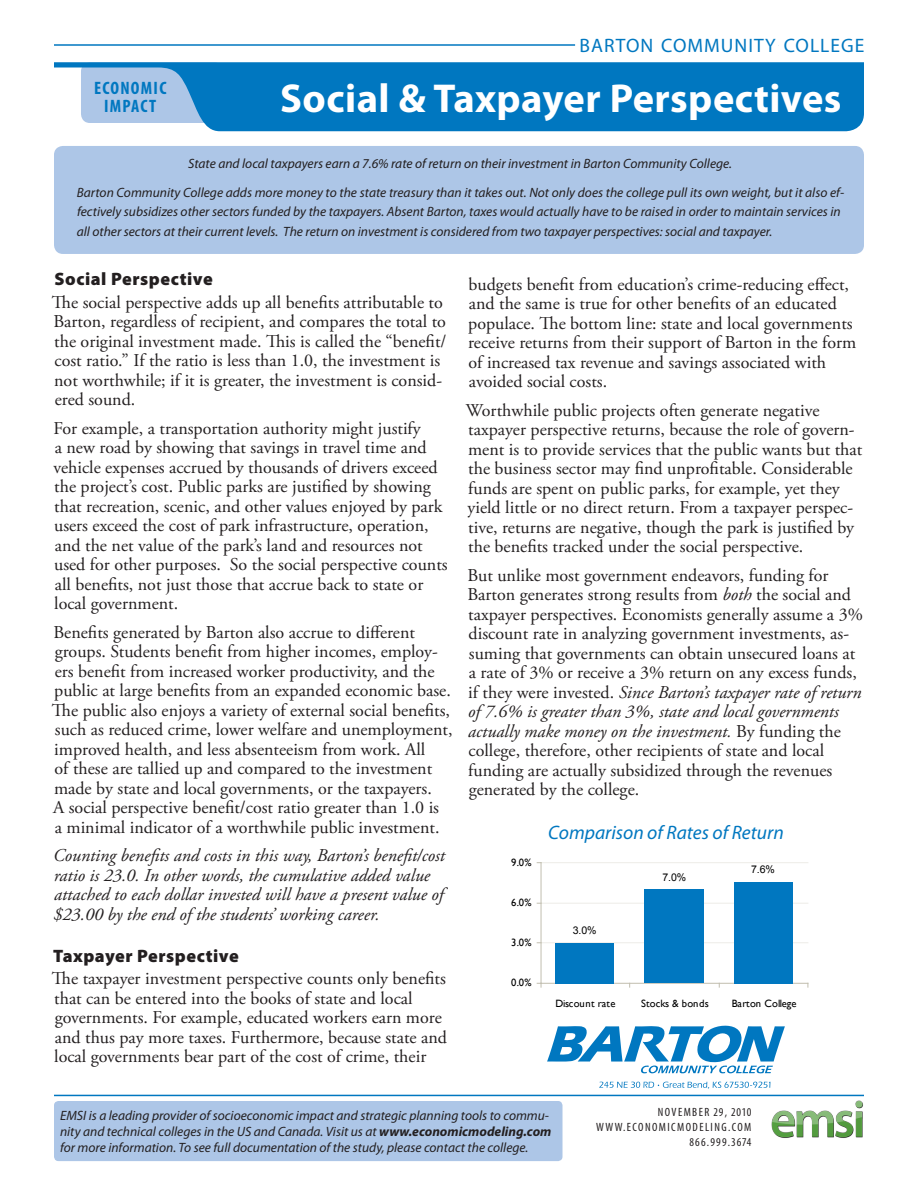
<style>
.page{position:relative;width:918px;height:1188px;background:#fff}
.page>*{position:absolute;margin:0;border:0;box-sizing:border-box;transform-origin:0 0}
.t1{font:700 40.5px "Myriad Pro";letter-spacing:.01em;color:#fff}
.A_-_Graph_Title{font:italic 19.5px "Myriad Pro";color:#0077c0}
.College_Name{font:19.5px "Myriad Pro";letter-spacing:.05em;color:#0077c0}
.t2{font:18px/19.5px "Adobe Garamond Pro";color:#231f20}
.t3{font:italic 18px/19.5px "Adobe Garamond Pro";color:#231f20}
.Heading_1{font:900 18px "Myriad Pro";letter-spacing:.03em;color:#231f20}
.Economic_Impact{font:700 condensed 18px "Myriad Pro";letter-spacing:.07em;color:#0077c0}
.Top_Box_text{font:italic 13.5px/19.5px "Myriad Pro";color:#231f20}
.A_-_SmallPrint{font:italic 13.5px/16.2px "Myriad Pro";color:#231f20}
.bottom_text{font:condensed 12px "Myriad Pro";letter-spacing:.12em;color:#231f20}
.bottom_text-2{font:condensed 12px "Myriad Pro";letter-spacing:.1em;color:#231f20}
.t4{font:10.65px "Gill Sans";letter-spacing:-.005em;color:#000}
.t5{font:10.65px "Arial";color:#000}
.t6{font:10.65px "Gill Sans";letter-spacing:.015em;color:#000}
.s1{font-style:italic}
.s2{font-weight:700}
</style>
<div class="page">
<hr style="left:541px;top:943px;width:267px;height:1px;background:#edece7">
<hr style="left:541px;top:903px;width:267px;height:1px;background:#edece7">
<hr style="left:541px;top:862px;width:267px;height:1px;background:#edece7">
<hr style="left:541px;top:863px;width:1px;height:120px;background:#c1beaf">
<hr style="left:541px;top:983px;width:267px;height:1px;background:#c1beaf">
<div style="left:54px;top:146px;width:810px;height:108px;background:#adc6e7;border-radius:9px"></div>
<svg style="left:54px;top:62px;width:514px;height:69px;background:#328fcb"></svg>
<hr style="left:54px;top:44px;width:810px;height:2px;background:#0077c0">
<svg style="left:568px;top:44px;width:296px;height:106px"></svg>
<div style="left:54px;top:1101px;width:508px;height:60px;background:#adc6e7;border-radius:4px"></div>
<hr style="left:54px;top:1095px;width:810px;height:1px;background:#0077c0">
<img style="left:771px;top:1100px;width:92px;height:38px">
<div style="left:555px;top:943px;width:59px;height:40px;background:#0077c0"></div>
<div style="left:644px;top:889px;width:60px;height:94px;background:#0077c0"></div>
<div style="left:734px;top:882px;width:59px;height:101px;background:#0077c0"></div>
<svg style="left:547px;top:1026px;width:238px;height:48px"></svg>
<svg style="left:599px;top:1082px;width:171px;height:7px"></svg>
<p class="Economic_Impact" style="left:94px;top:77px;width:74px">ECONOMIC</p>
<p class="Economic_Impact" style="left:104px;top:95px;width:54px">IMPACT</p>
<p class="College_Name" style="left:580px;top:33px;width:286px">BARTON COMMUNITY COLLEGE</p>
<p class="t1" style="left:280px;top:72px;width:563px">Social &amp; Taxpayer Perspectives</p>
<p class="Top_Box_text" style="left:188px;top:154px;width:545px">State and local taxpayers earn a 7.6% rate of return on their investment in Barton Community College.</p>
<p class="Top_Box_text" style="left:77px;top:182px;width:769px">Barton Community College adds more money to the state treasury than it takes out. Not only does the college pull its own weight, but it also ef&shy;fectively subsidizes other sectors funded by the taxpayers. Absent Barton, taxes would actually have to be raised in order to maintain services in all other sectors at their current levels. The return on investment is considered from two taxpayer perspectives: social and taxpayer.</p>
<p class="Heading_1" style="left:54px;top:267px;width:160px">Social Perspective</p>
<p class="t2" style="left:52px;top:293px;width:396px">The social perspective adds up all benefits attributable to Barton, regardless of recipient, and compares the total to the original investment made. This is called the “benefit/ cost ratio.” If the ratio is less than 1.0, the investment is not worthwhile; if it is greater, the investment is consid&shy;ered sound.</p>
<p class="t2" style="left:53px;top:419px;width:396px">For example, a transportation authority might justify<br>a new road by showing that savings in travel time and vehicle expenses accrued by thousands of drivers exceed the project’s cost. Public parks are justified by showing that recreation, scenic, and other values enjoyed by park users exceed the cost of park infrastructure, operation, and the net value of the park’s land and resources not used for other purposes. So the social perspective counts all benefits, not just those that accrue back to state or local government.</p>
<p class="t2" style="left:52px;top:623px;width:402px">Benefits generated by Barton also accrue to different groups. Students benefit from higher incomes, employ&shy;ers benefit from increased worker productivity, and the public at large benefits from an expanded economic base.<br>The public also enjoys a variety of external social benefits, such as reduced crime, lower welfare and unemployment, improved health, and less absenteeism from work. All<br>of these are tallied up and compared to the investment made by state and local governments, or the taxpayers.<br>A social perspective benefit/cost ratio greater than 1.0 is<br>a minimal indicator of a worthwhile public investment.</p>
<p class="t3" style="left:53px;top:846px;width:393px">Counting benefits and costs in this way, Barton’s benefit/cost ratio is 23.0. In other words, the cumulative added value attached to each dollar invested will have a present value of $23.00 by the end of the students’ working career.</p>
<p class="Heading_1" style="left:53px;top:943px;width:187px">Taxpayer Perspective</p>
<p class="t2" style="left:52px;top:969px;width:397px">The taxpayer investment perspective counts only benefits that can be entered into the books of state and local governments. For example, educated workers earn more and thus pay more taxes. Furthermore, because state and local governments bear part of the cost of crime, their</p>
<p class="t2" style="left:468px;top:275px;width:390px">budgets benefit from education’s crime-reducing effect, and the same is true for other benefits of an educated populace. The bottom line: state and local governments receive returns from their support of Barton in the form of increased tax revenue and savings associated with avoided social costs.</p>
<p class="t2" style="left:466px;top:401px;width:398px">Worthwhile public projects often generate negative taxpayer perspective returns, because the role of govern&shy;ment is to provide services that the public wants but that the business sector may find unprofitable. Considerable funds are spent on public parks, for example, yet they yield little or no direct return. From a taxpayer perspec&shy;tive, returns are negative, though the park is justified by the benefits tracked under the social perspective.</p>
<p class="t2" style="left:467px;top:566px;width:397px">But unlike most government endeavors, funding for Barton generates strong results from <span class="s1">both</span> the social and taxpayer perspectives. Economists generally assume a 3% discount rate in analyzing government investments, as&shy;suming that governments can obtain unsecured loans at a rate of 3% or receive a 3% return on any excess funds, if they were invested. <span class="s1">Since Barton’s taxpayer rate of return of 7.6% is greater than 3%, state and local governments actually make money on the investment.</span> By funding the college, therefore, other recipients of state and local funding are actually subsidized through the revenues generated by the college.</p>
<p class="A_-_Graph_Title" style="left:548px;top:820px;width:237px">Comparison of Rates of Return</p>
<p class="t4" style="left:511px;top:856px;width:22px">9.0%</p>
<p class="t4" style="left:511px;top:896px;width:22px">6.0%</p>
<p class="t4" style="left:511px;top:936px;width:22px">3.0%</p>
<p class="t4" style="left:511px;top:976px;width:22px">0.0%</p>
<p class="t5" style="left:573px;top:923px;width:25px">3.0%</p>
<p class="t5" style="left:662px;top:870px;width:25px">7.0%</p>
<p class="t5" style="left:751px;top:863px;width:25px">7.6%</p>
<p class="t4" style="left:555px;top:998px;width:62px">Discount rate</p>
<p class="t6" style="left:641px;top:998px;width:69px">Stocks &amp; bonds</p>
<p class="t4" style="left:732px;top:998px;width:66px">Barton College</p>
<p class="A_-_SmallPrint" style="left:60px;top:1107px;width:493px">EMSI is a leading provider of socioeconomic impact and strategic planning tools to commu&shy;nity and technical colleges in the US and Canada. Visit us at <span class="s2">www.economicmodeling.com </span>for more information. To see full documentation of the study, please contact the college.</p>
<p class="bottom_text" style="left:658px;top:1104px;width:95px">NOVEMBER 29, 2010</p>
<p class="bottom_text" style="left:596px;top:1119px;width:157px">WWW.ECONOMICMODELING.COM</p>
<p class="bottom_text-2" style="left:689px;top:1134px;width:64px">866.999.3674</p>
</div>
